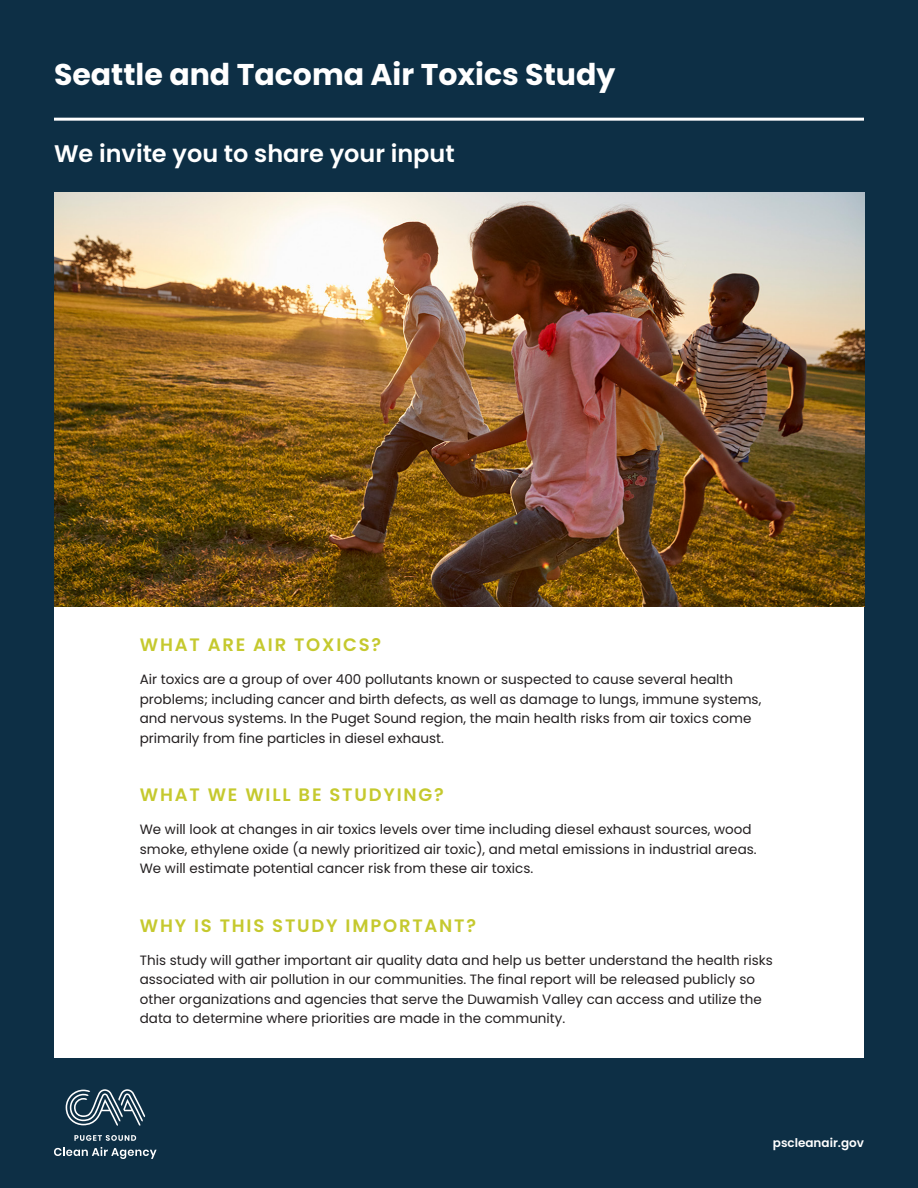
<style>
.page{position:relative;width:918px;height:1188px;background:#0d2f45}
.page>*{position:absolute;margin:0;border:0;box-sizing:border-box;transform-origin:0 0}
.Cover_-_Title{font:700 30px "Poppins";color:#fff}
.Cover_-_Subtitle{font:600 24px "Poppins";color:#fff}
.Section_Headline{font:600 18px "Poppins";letter-spacing:.1em;color:#c5c92e}
.Body{font:13.5px/19.5px "Poppins";color:#231f20}
.Bullets_Level_1{font:13.5px/19.5px "Poppins";color:#231f20}
.Data_Title_3{font:600 12px "Poppins";color:#fff}
</style>
<div class="page">
<div style="left:54px;top:544px;width:810px;height:514px;background:#fff"></div>
<hr style="left:54px;top:118px;width:810px;height:3px;background:#fff">
<img style="left:54px;top:192px;width:810px;height:414px">
<svg style="left:74px;top:1135px;width:62px;height:6px"></svg>
<svg style="left:54px;top:1147px;width:103px;height:12px"></svg>
<svg style="left:66px;top:1089px;width:79px;height:37px"></svg>
<p class="Cover_-_Title" style="left:54px;top:58px;width:563px">Seattle and Tacoma Air Toxics Study</p>
<p class="Cover_-_Subtitle" style="left:54px;top:140px;width:402px">We invite you to share your input</p>
<p class="Section_Headline" style="left:140px;top:635px;width:243px">WHAT ARE AIR TOXICS?</p>
<p class="Body" style="left:140px;top:670px;width:623px">Air toxics are a group of over 400 pollutants known or suspected to cause several health problems; including cancer and birth defects, as well as damage to lungs, immune systems, and nervous systems. In the Puget Sound region, the main health risks from air toxics come primarily from fine particles in diesel exhaust.</p>
<p class="Section_Headline" style="left:140px;top:785px;width:306px">WHAT WE WILL BE STUDYING?</p>
<p class="Body" style="left:140px;top:820px;width:618px">We will look at changes in air toxics levels over time including diesel exhaust sources, wood smoke, ethylene oxide (a newly prioritized air toxic), and metal emissions in industrial areas.<br>We will estimate potential cancer risk from these air toxics.</p>
<p class="Section_Headline" style="left:140px;top:915px;width:338px">WHY IS THIS STUDY IMPORTANT?</p>
<p class="Bullets_Level_1" style="left:140px;top:950px;width:635px">This study will gather important air quality data and help us better understand the health risks associated with air pollution in our communities. The final report will be released publicly so other organizations and agencies that serve the Duwamish Valley can access and utilize the data to determine where priorities are made in the community.</p>
<p class="Data_Title_3" style="left:773px;top:1135px;width:93px">pscleanair.gov</p>
</div>
